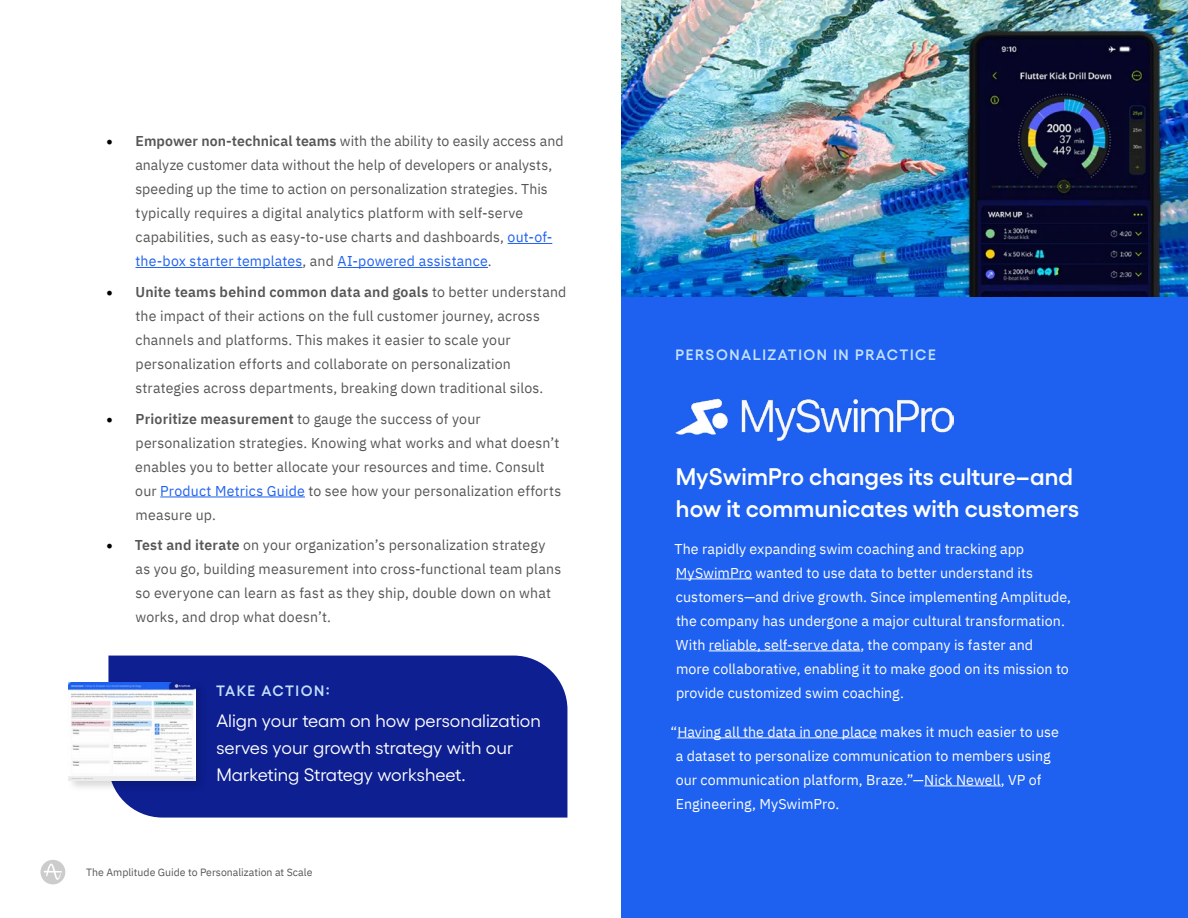
<style>
.page{position:relative;width:1188px;height:918px;background:#fff}
.page>*{position:absolute;margin:0;border:0;box-sizing:border-box;transform-origin:0 0}
.t1{font:600 24px/31.5px "Gellix";color:#fff}
.t2{font:18px/27px "Gellix";color:#fff}
.t3{font:600 15px "Gellix";letter-spacing:.1em;color:#c1e0fe}
.t4{font:14.25px/24px "IBM Plex Sans";letter-spacing:.01em;color:#565656}
.t5{font:14.25px/24px "IBM Plex Sans";color:#fff}
.t6{font:10.5px "IBM Plex Sans";color:#565656}
.s1{font-family:"Minion Pro";font-size:18px;color:#000}
.s2{font-weight:600}
.s3{color:#1e61f0}
</style>
<div class="page">
<svg style="left:40px;top:860px;width:25px;height:24px"></svg>
<hr style="left:508px;top:243px;width:44px;height:1px;background:#1e61f0">
<hr style="left:136px;top:267px;width:167px;height:1px;background:#1e61f0">
<hr style="left:338px;top:267px;width:150px;height:1px;background:#1e61f0">
<hr style="left:160px;top:497px;width:145px;height:1px;background:#1e61f0">
<div style="left:621px;top:0;width:567px;height:918px;background:#1e61f0"></div>
<hr style="left:676px;top:578px;width:76px;height:1px;background:#fff">
<hr style="left:709px;top:650px;width:151px;height:1px;background:#fff">
<hr style="left:677px;top:737px;width:200px;height:1px;background:#fff">
<hr style="left:924px;top:785px;width:77px;height:1px;background:#fff">
<img style="left:675px;top:399px;width:279px;height:42px">
<img style="left:621px;top:0;width:567px;height:297px">
<div style="left:108px;top:656px;width:459px;height:162px;background:#0d1f91"></div>
<div style="left:66px;top:680px;width:141px;height:112px;background:#000;opacity:.15"></div>
<img style="left:68px;top:683px;width:127px;height:97px">
<p class="t4" style="left:135px;top:128px;width:430px;text-indent:-29px"><span class="s1">•</span> <span class="s2">Empower non-technical teams</span> with the ability to easily access and analyze customer data without the help of developers or analysts, speeding up the time to action on personalization strategies. This typically requires a digital analytics platform with self-serve capabilities, such as easy-to-use charts and dashboards, <span class="s3">out-of&shy;the-box starter templates</span>, and <span class="s3">AI-powered assistance</span>.</p>
<p class="t4" style="left:135px;top:279px;width:433px;text-indent:-29px"><span class="s1">•</span> <span class="s2">Unite teams behind common data and goals</span> to better understand the impact of their actions on the full customer journey, across channels and platforms. This makes it easier to scale your personalization efforts and collaborate on personalization strategies across departments, breaking down traditional silos.</p>
<p class="t4" style="left:135px;top:405px;width:427px;text-indent:-29px"><span class="s1">•</span> <span class="s2">Prioritize measurement</span> to gauge the success of your personalization strategies. Knowing what works and what doesn’t enables you to better allocate your resources and time. Consult our <span class="s3">Product Metrics Guide</span> to see how your personalization efforts measure up.</p>
<p class="t4" style="left:135px;top:532px;width:427px;text-indent:-29px"><span class="s1">•</span> <span class="s2">Test and iterate</span> on your organization’s personalization strategy as you go, building measurement into cross-functional team plans so everyone can learn as fast as they ship, double down on what works, and drop what doesn’t.</p>
<p class="t3" style="left:216px;top:679px;width:115px">TAKE ACTION:</p>
<p class="t2" style="left:216px;top:705px;width:326px">Align your team on how personalization serves your growth strategy with our<br>Marketing Strategy worksheet.</p>
<p class="t6" style="left:86px;top:864px;width:228px">The Amplitude Guide to Personalization at Scale</p>
<p class="t3" style="left:675px;top:343px;width:262px">PERSONALIZATION IN PRACTICE</p>
<h1 class="t1" style="left:676px;top:458px;width:405px">MySwimPro changes its culture–and how it communicates with customers</h1>
<p class="t5" style="left:675px;top:535px;width:398px">The rapidly expanding swim coaching and tracking app MySwimPro wanted to use data to better understand its customers—and drive growth. Since implementing Amplitude, the company has undergone a major cultural transformation.<br>With reliable, self-serve data, the company is faster and<br>more collaborative, enabling it to make good on its mission to provide customized swim coaching.</p>
<p class="t5" style="left:676px;top:718px;width:385px;text-indent:-5px">“Having all the data in one place makes it much easier to use a dataset to personalize communication to members using our communication platform, Braze.”—Nick Newell, VP of Engineering, MySwimPro.</p>
</div>
